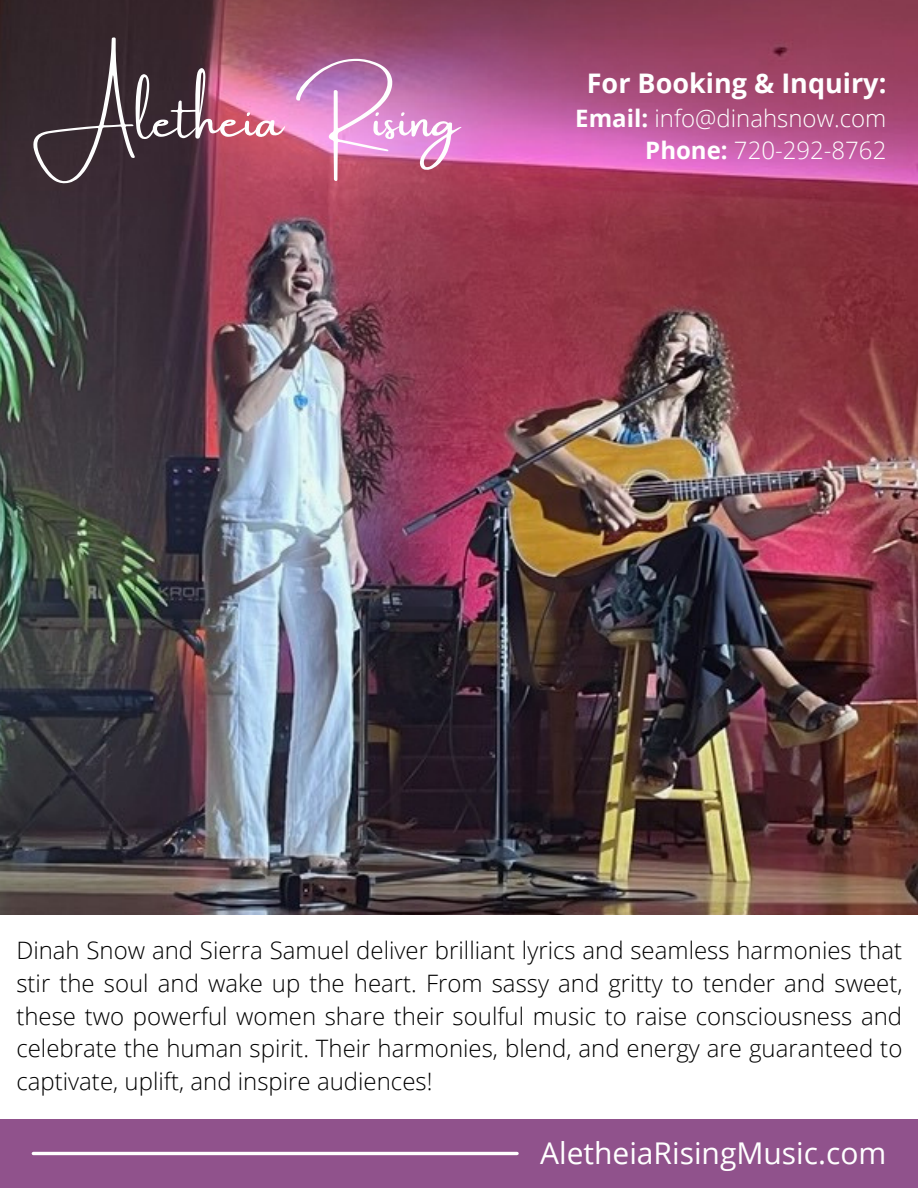
<style>
.page{position:relative;width:918px;height:1188px;background:#fff}
.page>*{position:absolute;margin:0;border:0;box-sizing:border-box;transform-origin:0 0}
.t1{font:51px "Amsterdam One";color:#fefefe}
.t2{font:30px "Open Sans";color:#fff}
.t3{font:700 27px "Open Sans";color:#fff}
.t4{font:300 24px/32.7px "Open Sans";color:#000;text-align:justify}
.t5{font:300 24px "Open Sans";color:#fff}
.s1{font-weight:700}
</style>
<div class="page">
<img style="left:0;top:0;width:918px;height:915px">
<div style="left:0;top:1119px;width:918px;height:69px;background:#90528c"></div>
<hr style="left:33px;top:1152px;width:484px;height:3px;background:#fff">
<p class="t1" style="left:33px;top:92px;width:428px">Aletheia Rising</p>
<p class="t3" style="left:587px;top:64px;width:301px">For Booking &amp; Inquiry:</p>
<p class="t5" style="left:575px;top:101px;width:313px"><span class="s1">Email:</span> info@dinahsnow.com</p>
<p class="t5" style="left:645px;top:134px;width:243px"><span class="s1">Phone:</span> 720-292-8762</p>
<p class="t4" style="left:16px;top:934px;width:888px">Dinah Snow and Sierra Samuel deliver brilliant lyrics and seamless harmonies that stir the soul and wake up the heart. From sassy and gritty to tender and sweet, these two powerful women share their soulful music to raise consciousness and celebrate the human spirit. Their harmonies, blend, and energy are guaranteed to captivate, uplift, and inspire audiences!</p>
<p class="t2" style="left:540px;top:1132px;width:348px">AletheiaRisingMusic.com</p>
</div>
